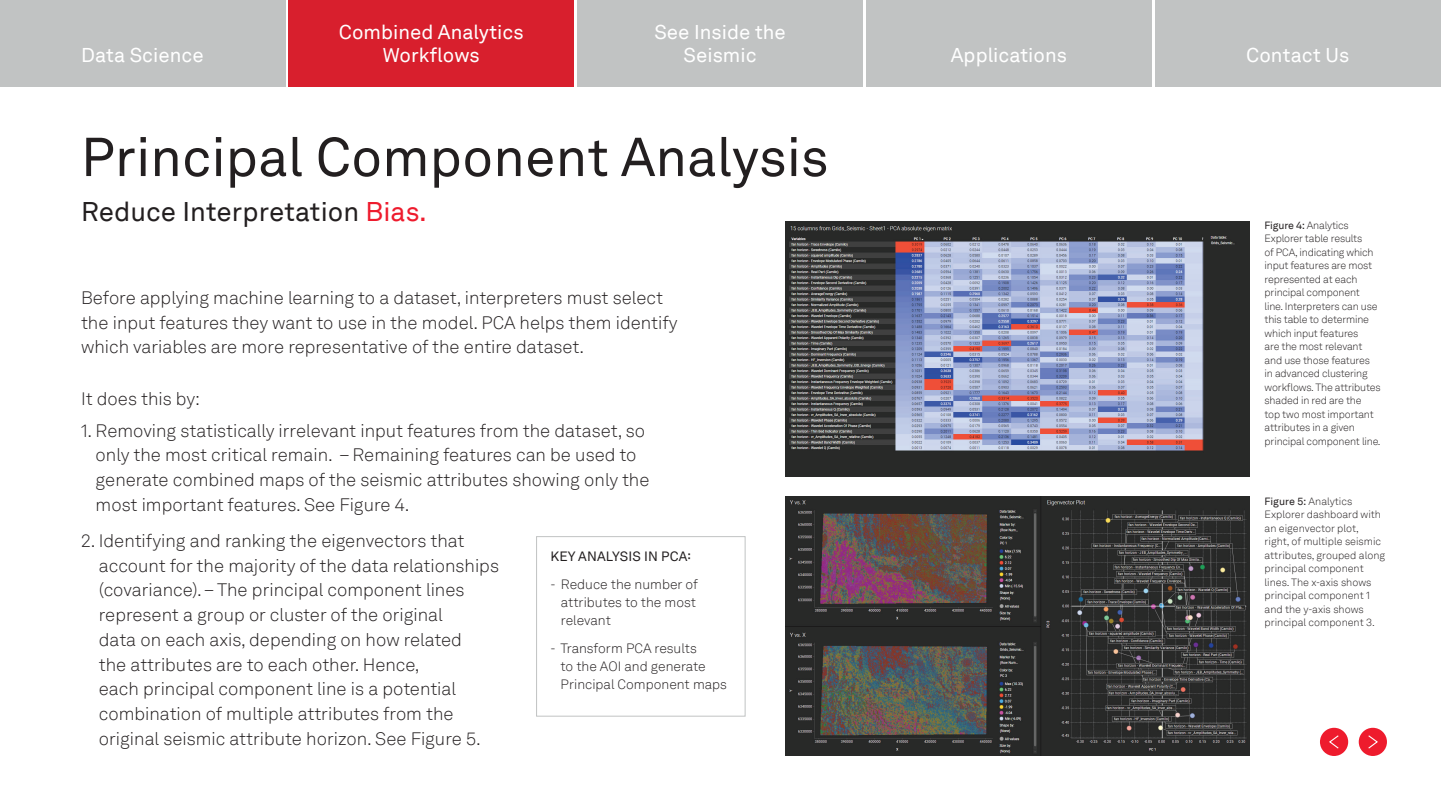
<style>
.page{position:relative;width:1441px;height:810px;background:#fff}
.page>*{position:absolute;margin:0;border:0;box-sizing:border-box;transform-origin:0 0}
.t1{font:54px "Akkurat LLTT";color:#231f20}
.t2{font:27px "Akkurat LLTT";color:#231f20}
.t3{font:19.95px/24px "Akkurat LLTT";color:#fff;text-align:center}
.t4{font:300 18px/24.8px "Akkurat LLTT";color:#231f20}
.t5{font:300 13.5px/18px "Akkurat LLTT";color:#231f20}
.t6{font:13.5px "Akkurat LLTT";letter-spacing:.01em;color:#231f20}
.t7{font:300 10.5px/13.5px "Akkurat LLTT";letter-spacing:-.015em;color:#231f20}
.s1{color:#ee1b2d}
.s2{font-weight:400}
</style>
<div class="page">
<img style="left:785px;top:497px;width:464px;height:259px">
<img style="left:785px;top:221px;width:464px;height:256px">
<div style="left:536px;top:536px;width:209px;height:181px;border:1px solid #c1c3c3"></div>
<div style="left:0;top:0;width:285px;height:86px;background:#c1c3c3"></div>
<div style="left:577px;top:0;width:285px;height:86px;background:#c1c3c3"></div>
<div style="left:289px;top:0;width:285px;height:86px;background:#d81f2d"></div>
<div style="left:866px;top:0;width:285px;height:86px;background:#c1c3c3"></div>
<div style="left:1155px;top:0;width:284px;height:86px;background:#c1c3c3"></div>
<div style="left:1358px;top:728px;width:28px;height:28px;background:#ee1b2d;border-radius:50%"></div>
<svg style="left:1368px;top:735px;width:10px;height:14px"></svg>
<div style="left:1319px;top:728px;width:28px;height:28px;background:#ee1b2d;border-radius:50%"></div>
<svg style="left:1329px;top:735px;width:10px;height:14px"></svg>
<p class="t3" style="left:81px;top:43px;width:124px">Data Science</p>
<p class="t3" style="left:339px;top:19px;width:186px">Combined Analytics<br>Workflows</p>
<p class="t3" style="left:654px;top:19px;width:133px">See Inside the<br>Seismic</p>
<h1 class="t1" style="left:81px;top:117px;width:749px">Principal Component Analysis</h1>
<h2 class="t2" style="left:81px;top:192px;width:347px">Reduce Interpretation <span class="s1">Bias.</span></h2>
<p class="t4" style="left:81px;top:285px;width:598px">Before applying machine learning to a dataset, interpreters must select the input features they want to use in the model. PCA helps them identify which variables are more representative of the entire dataset.</p>
<p class="t4" style="left:81px;top:386px;width:120px">It does this by:</p>
<p class="t4" style="left:96px;top:418px;width:555px;text-indent:-15px">1. Removing statistically irrelevant input features from the dataset, so only the most critical remain. – Remaining features can be used to generate combined maps of the seismic attributes showing only the most important features. See Figure 4.</p>
<p class="t4" style="left:99px;top:528px;width:401px;text-indent:-18px">2. Identifying and ranking the eigenvectors that account for the majority of the data relationships (covariance). – The principal component lines represent a group or cluster of the original<br>data on each axis, depending on how related<br>the attributes are to each other. Hence,<br>each principal component line is a potential combination of multiple attributes from the original seismic attribute horizon. See Figure 5.</p>
<p class="t6" style="left:550px;top:546px;width:142px">KEY ANALYSIS IN PCA:</p>
<p class="t5" style="left:561px;top:575px;width:139px;text-indent:-10px">- Reduce the number of attributes to the most relevant</p>
<p class="t5" style="left:560px;top:639px;width:168px;text-indent:-10px">- Transform PCA results<br>to the AOI and generate<br>Principal Component maps</p>
<p class="t3" style="left:950px;top:43px;width:118px">Applications</p>
<p class="t3" style="left:1246px;top:43px;width:105px">Contact Us</p>
<p class="t7" style="left:1264px;top:218px;width:117px"><span class="s2">Figure 4:</span> Analytics<br>Explorer table results<br>of PCA, indicating which input features are most represented at each principal component line. Interpreters can use this table to determine which input features<br>are the most relevant and use those features in advanced clustering workflows. The attributes shaded in red are the<br>top two most important attributes in a given principal component line.</p>
<p class="t7" style="left:1264px;top:494px;width:122px"><span class="s2">Figure 5:</span> Analytics<br>Explorer dashboard with an eigenvector plot, right, of multiple seismic attributes, grouped along principal component lines. The x-axis shows principal component 1 and the y-axis shows principal component 3.</p>
</div>
